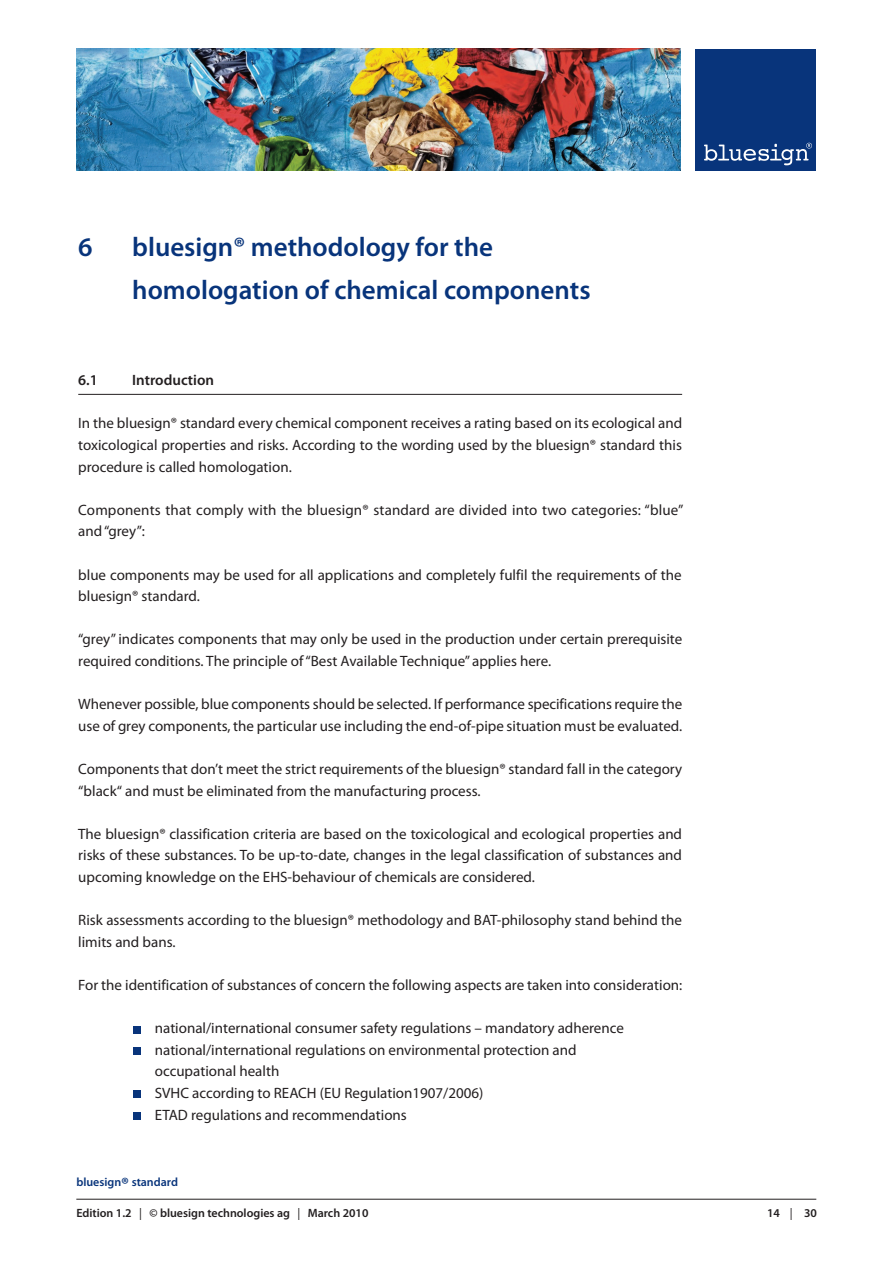
<style>
.page{position:relative;width:893px;height:1263px;background:#fff}
.page>*{position:absolute;margin:0;border:0;box-sizing:border-box;transform-origin:0 0}
.t1{font:600 27px/43.2px "Myriad Pro";color:#08347b}
.t2{font:15px/21.6px "Myriad Pro";color:#231f20}
.t3{font:600 15px "Myriad Pro";color:#231f20}
.t4{font:600 12px "Myriad Pro";color:#231f20}
.t5{font:600 12px "Myriad Pro";color:#08347b}
.s1{font-size:18px}
.s2{font-weight:400}
</style>
<div class="page">
<div style="left:695px;top:49px;width:121px;height:122px;background:#08347b"></div>
<svg style="left:704px;top:143px;width:108px;height:22px"></svg>
<img style="left:76px;top:49px;width:604px;height:122px">
<hr style="left:76px;top:1199px;width:740px;height:1px;background:#231f20">
<div style="left:134px;top:1026px;width:7px;height:7px;background:#08347b"></div>
<hr style="left:78px;top:394px;width:604px;height:1px;background:#231f20">
<div style="left:134px;top:1048px;width:7px;height:7px;background:#08347b"></div>
<div style="left:134px;top:1091px;width:7px;height:7px;background:#08347b"></div>
<div style="left:134px;top:1112px;width:7px;height:8px;background:#08347b"></div>
<h1 class="t1" style="left:78px;top:227px;width:16px">6</h1>
<h1 class="t1" style="left:132px;top:227px;width:460px">bluesign® methodology for the homologation of chemical components</h1>
<p class="t3" style="left:78px;top:375px;width:21px">6.1</p>
<p class="t3" style="left:132px;top:375px;width:83px">Introduction</p>
<p class="t2" style="left:78px;top:414px;width:605px;text-align:justify">In the bluesign® standard every chemical component receives a rating based on its ecological and toxicological properties and risks. According to the wording used by the bluesign® standard this procedure is called homologation.</p>
<p class="t2" style="left:78px;top:500px;width:607px">Components that comply with the bluesign® standard are divided into two categories: “blue” and “grey”:</p>
<p class="t2" style="left:78px;top:565px;width:605px">blue components may be used for all applications and completely fulfil the requirements of the bluesign® standard.</p>
<p class="t2" style="left:78px;top:630px;width:606px">“grey” indicates components that may only be used in the production under certain prerequisite required conditions. The principle of “Best Available Technique” applies here.</p>
<p class="t2" style="left:78px;top:695px;width:605px">Whenever possible, blue components should be selected. If performance specifications require the use of grey components, the particular use including the end-of-pipe situation must be evaluated.</p>
<p class="t2" style="left:78px;top:759px;width:605px">Components that don’t meet the strict requirements of the bluesign® standard fall in the category “black“ and must be eliminated from the manufacturing process.</p>
<p class="t2" style="left:78px;top:824px;width:605px;text-align:justify">The bluesign® classification criteria are based on the toxicological and ecological properties and risks of these substances. To be up-to-date, changes in the legal classification of substances and upcoming knowledge on the EHS-behaviour of chemicals are considered.</p>
<p class="t2" style="left:78px;top:911px;width:605px">Risk assessments according to the bluesign® methodology and BAT-philosophy stand behind the limits and bans.</p>
<p class="t2" style="left:78px;top:975px;width:605px">For the identification of substances of concern the following aspects are taken into consideration:</p>
<p class="t2" style="left:155px;top:1019px;width:471px">national/international consumer safety regulations – mandatory adherence national/international regulations on environmental protection and occupational health<br>SVHC according to REACH (EU Regulation1907/2006)<br>ETAD regulations and recommendations</p>
<p class="t5" style="left:76px;top:1177px;width:103px">bluesign<span class="s1">®</span> standard</p>
<p class="t4" style="left:76px;top:1209px;width:294px">Edition 1.2 <span class="s2">|</span> © bluesign technologies ag <span class="s2">|</span> March 2010</p>
<p class="t4" style="left:767px;top:1209px;width:51px">14 <span class="s2">|</span> 30</p>
</div>
